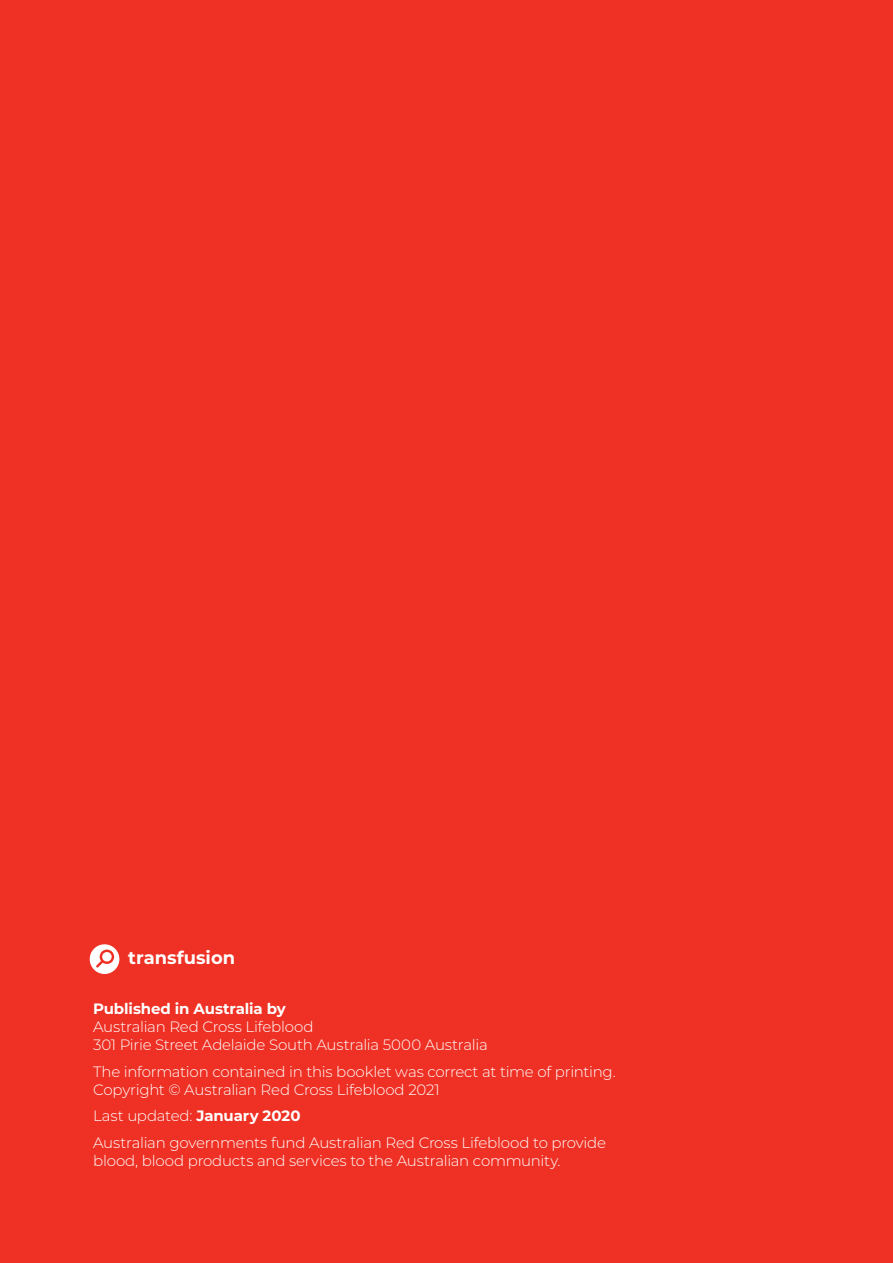
<style>
.page{position:relative;width:893px;height:1263px;background:#ee3124}
.page>*{position:absolute;margin:0;border:0;box-sizing:border-box;transform-origin:0 0}
.t1{font:700 18px "Montserrat";color:#fff}
.t2{font:300 15px/18px "Montserrat";letter-spacing:-.015em;color:#fff}
.t3{font:700 15px "Montserrat";letter-spacing:-.01em;color:#fff}
.s1{font-weight:700}
</style>
<div class="page">
<svg style="left:90px;top:944px;width:29px;height:30px"></svg>
<p class="t1" style="left:128px;top:945px;width:108px">transfusion</p>
<p class="t3" style="left:93px;top:998px;width:194px">Published in Australia by</p>
<p class="t2" style="left:93px;top:1017px;width:396px">Australian Red Cross Lifeblood<br>301 Pirie Street Adelaide South Australia 5000 Australia</p>
<p class="t2" style="left:93px;top:1062px;width:524px">The information contained in this booklet was correct at time of printing.<br>Copyright © Australian Red Cross Lifeblood 2021</p>
<p class="t2" style="left:93px;top:1102px;width:515px;line-height:26.5px">Last updated: <span class="s1">January 2020<br></span>Australian governments fund Australian Red Cross Lifeblood to provide</p>
<p class="t2" style="left:93px;top:1151px;width:469px">blood, blood products and services to the Australian community.</p>
</div>
